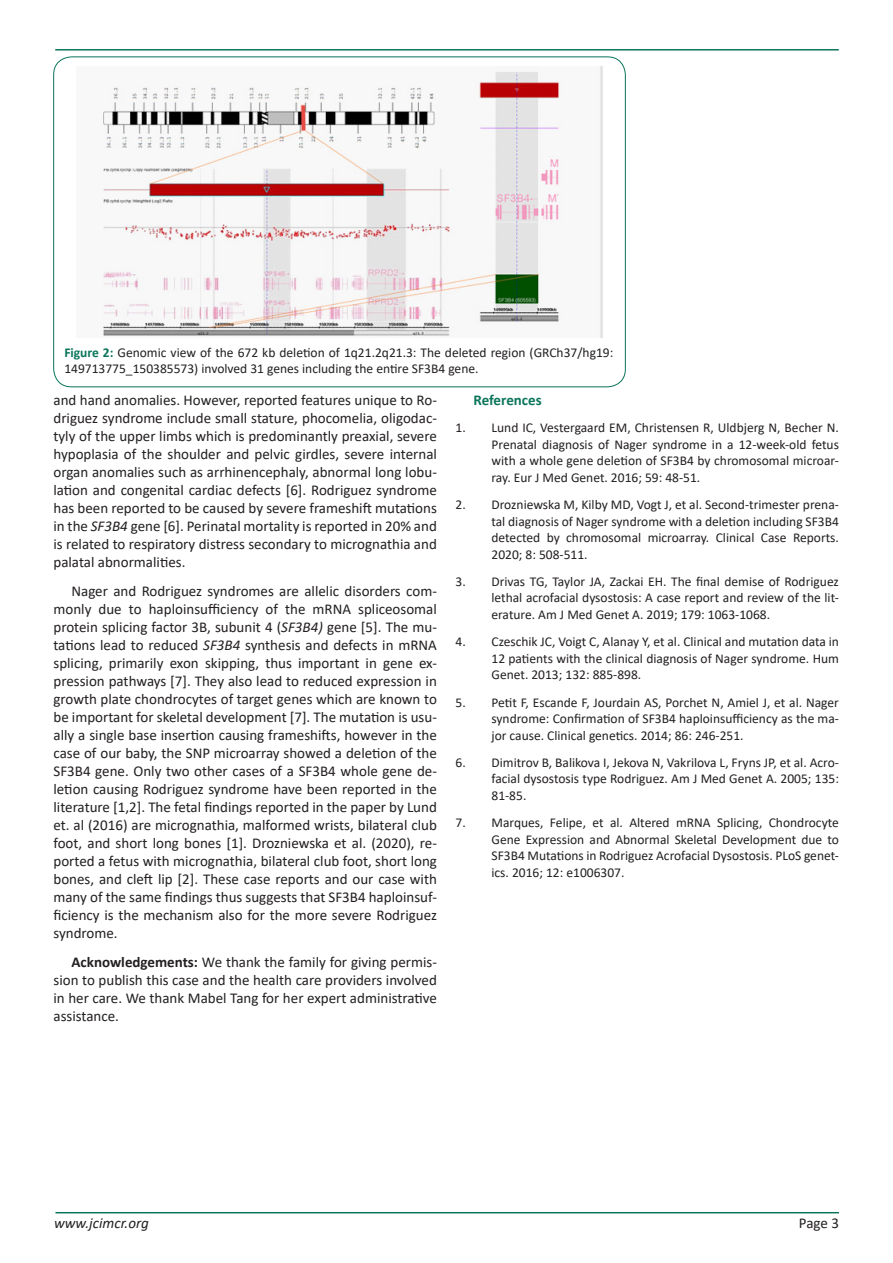
<style>
.page{position:relative;width:893px;height:1263px;background:#fff}
.page>*{position:absolute;margin:0;border:0;box-sizing:border-box;transform-origin:0 0}
.t1{font:15px/18px "Calibri";color:#231f20;text-align:justify}
.t2{font:italic 15px "Calibri";color:#231f20}
.t3{font:700 15px "Calibri";color:#0a755b}
.t4{font:13.5px/16.5px "Calibri";color:#231f20;text-align:justify}
.s1{font-weight:700;color:#0a755b}
.s2{font-style:italic}
.s3{font-weight:700}
</style>
<div class="page">
<hr style="left:55px;top:1212px;width:784px;height:1px;background:#0a755b">
<hr style="left:55px;top:49px;width:784px;height:2px;background:#0a755b">
<img style="left:103px;top:66px;width:499px;height:272px">
<p class="t4" style="left:64px;top:344px;width:550px"><span class="s1">Figure 2:</span> Genomic view of the 672 kb deletion of 1q21.2q21.3: The deleted region (GRCh37/hg19:<br>149713775_150385573) involved 31 genes including the entire SF3B4 gene.</p>
<p class="t1" style="left:53px;top:391px;width:385px">and hand anomalies. However, reported features unique to Ro&shy;driguez syndrome include small stature, phocomelia, oligodac&shy;tyly of the upper limbs which is predominantly preaxial, severe hypoplasia of the shoulder and pelvic girdles, severe internal organ anomalies such as arrhinencephaly, abnormal long lobu&shy;lation and congenital cardiac defects [6]. Rodriguez syndrome has been reported to be caused by severe frameshift mutations in the <span class="s2">SF3B4</span> gene [6]. Perinatal mortality is reported in 20% and is related to respiratory distress secondary to micrognathia and palatal abnormalities.</p>
<p class="t1" style="left:53px;top:581px;width:385px;text-indent:18px">Nager and Rodriguez syndromes are allelic disorders com&shy;monly due to haploinsufficiency of the mRNA spliceosomal protein splicing factor 3B, subunit 4 (<span class="s2">SF3B4)</span> gene [5]. The mu&shy;tations lead to reduced <span class="s2">SF3B4</span> synthesis and defects in mRNA splicing, primarily exon skipping, thus important in gene ex&shy;pression pathways [7]. They also lead to reduced expression in growth plate chondrocytes of target genes which are known to be important for skeletal development [7]. The mutation is usu&shy;ally a single base insertion causing frameshifts, however in the case of our baby, the SNP microarray showed a deletion of the SF3B4 gene. Only two other cases of a SF3B4 whole gene de&shy;letion causing Rodriguez syndrome have been reported in the literature [1,2]. The fetal findings reported in the paper by Lund et. al (2016) are micrognathia, malformed wrists, bilateral club foot, and short long bones [1]. Drozniewska et al. (2020), re&shy;ported a fetus with micrognathia, bilateral club foot, short long bones, and cleft lip [2]. These case reports and our case with many of the same findings thus suggests that SF3B4 haploinsuf&shy;ficiency is the mechanism also for the more severe Rodriguez syndrome.</p>
<p class="t1" style="left:53px;top:952px;width:385px;text-indent:18px"><span class="s3">Acknowledgements:</span> We thank the family for giving permis&shy;sion to publish this case and the health care providers involved in her care. We thank Mabel Tang for her expert administrative assistance.</p>
<p class="t3" style="left:473px;top:389px;width:70px">References</p>
<p class="t4" style="left:491px;top:419px;width:349px;text-indent:-36px">1. Lund IC, Vestergaard EM, Christensen R, Uldbjerg N, Becher N.<br>Prenatal diagnosis of Nager syndrome in a 12-week-old fetus with a whole gene deletion of SF3B4 by chromosomal microar&shy;ray. Eur J Med Genet. 2016; 59: 48-51.</p>
<p class="t4" style="left:491px;top:496px;width:349px;text-indent:-36px">2. Drozniewska M, Kilby MD, Vogt J, et al. Second-trimester prena&shy;tal diagnosis of Nager syndrome with a deletion including SF3B4 detected by chromosomal microarray. Clinical Case Reports.<br>2020; 8: 508-511.</p>
<p class="t4" style="left:491px;top:573px;width:349px;text-indent:-36px">3. Drivas TG, Taylor JA, Zackai EH. The final demise of Rodriguez lethal acrofacial dysostosis: A case report and review of the lit&shy;erature. Am J Med Genet A. 2019; 179: 1063-1068.</p>
<p class="t4" style="left:491px;top:633px;width:349px;text-indent:-36px">4. Czeschik JC, Voigt C, Alanay Y, et al. Clinical and mutation data in 12 patients with the clinical diagnosis of Nager syndrome. Hum Genet. 2013; 132: 885‐898.</p>
<p class="t4" style="left:491px;top:693px;width:349px;text-indent:-36px">5. Petit F, Escande F, Jourdain AS, Porchet N, Amiel J, et al. Nager syndrome: Confirmation of SF3B4 haploinsufficiency as the ma&shy;jor cause. Clinical genetics. 2014; 86: 246-251.</p>
<p class="t4" style="left:491px;top:754px;width:349px;text-indent:-36px">6. Dimitrov B, Balikova I, Jekova N, Vakrilova L, Fryns JP, et al. Acro&shy;facial dysostosis type Rodriguez. Am J Med Genet A. 2005; 135:<br>81-85.</p>
<p class="t4" style="left:491px;top:814px;width:349px;text-indent:-36px">7. Marques, Felipe, et al. Altered mRNA Splicing, Chondrocyte Gene Expression and Abnormal Skeletal Development due to SF3B4 Mutations in Rodriguez Acrofacial Dysostosis. PLoS genet&shy;ics. 2016; 12: e1006307.</p>
<p class="t2" style="left:54px;top:1212px;width:96px">www.jcimcr.org</p>
<p class="t1" style="left:799px;top:1213px;width:42px">Page 3</p>
</div>
